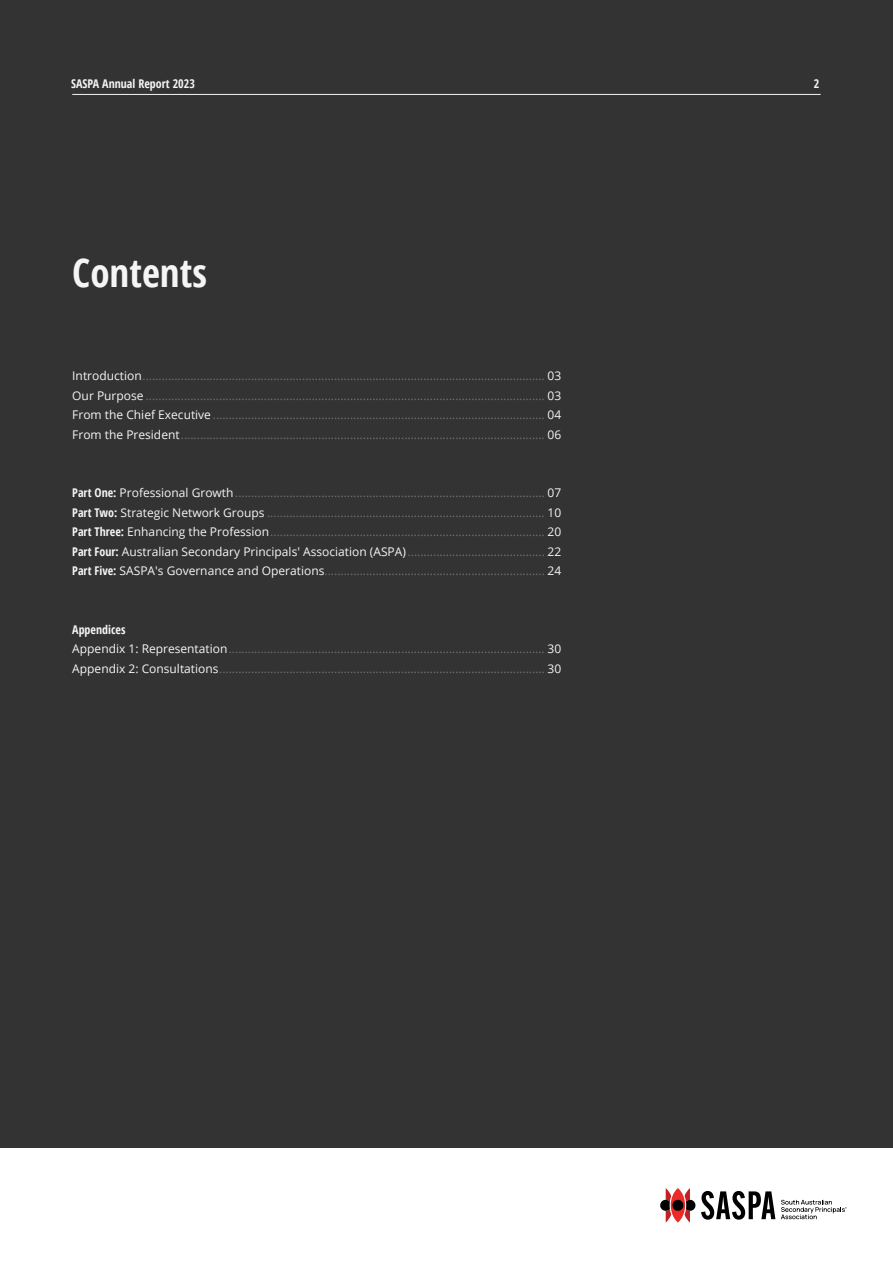
<style>
.page{position:relative;width:893px;height:1263px;background:#fff}
.page>*{position:absolute;margin:0;border:0;box-sizing:border-box;transform-origin:0 0}
.t1{font:700 condensed 39px "Open Sans";color:#f5f5f5}
.t2{font:12px/19.5px "Open Sans";color:#707070;text-align:justify}
.t3{font:700 condensed 12px "Open Sans";color:#f5f5f5}
.s1{color:#f5f5f5}
.s2{font-weight:700;font-stretch:condensed;color:#f5f5f5}
</style>
<div class="page">
<div style="left:0;top:0;width:893px;height:1148px;background:#333"></div>
<hr style="left:72px;top:94px;width:749px;height:1px;background:#f5f5f5">
<svg style="left:660px;top:1188px;width:115px;height:34px"></svg>
<svg style="left:781px;top:1200px;width:65px;height:19px"></svg>
<p class="t3" style="left:71px;top:75px;width:125px">SASPA Annual Report 2023</p>
<p class="t3" style="left:814px;top:75px;width:7px">2</p>
<h1 class="t1" style="left:72px;top:246px;width:136px">Contents</h1>
<p class="t2" style="left:72px;top:366px;width:490px"><span class="s1">Introduction</span>.............................................................................................................................. <span class="s1">03<br>Our Purpose</span> ............................................................................................................................. <span class="s1">03<br>From the Chief Executive</span> ........................................................................................................ <span class="s1">04<br>From the President</span>.................................................................................................................. <span class="s1">06</span></p>
<p class="t2" style="left:72px;top:483px;width:491px"><span class="s2">Part One:</span> <span class="s1">Professional Growth</span>................................................................................................. <span class="s1">07<br></span><span class="s2">Part Two:</span> <span class="s1">Strategic Network Groups</span> ....................................................................................... <span class="s1">10<br></span><span class="s2">Part Three:</span> <span class="s1">Enhancing the Profession</span>...................................................................................... <span class="s1">20<br></span><span class="s2">Part Four:</span> <span class="s1">Australian Secondary Principals' Association (ASPA)</span>........................................... <span class="s1">22<br></span><span class="s2">Part Five:</span> <span class="s1">SASPA's Governance and Operations</span>..................................................................... <span class="s1">24</span></p>
<p class="t2" style="left:72px;top:619px;width:491px;text-align:left"><span class="s2">Appendices<br></span><span class="s1">Appendix 1: Representation</span>................................................................................................... <span class="s1">30<br>Appendix 2: Consultations</span>...................................................................................................... <span class="s1">30</span></p>
</div>
